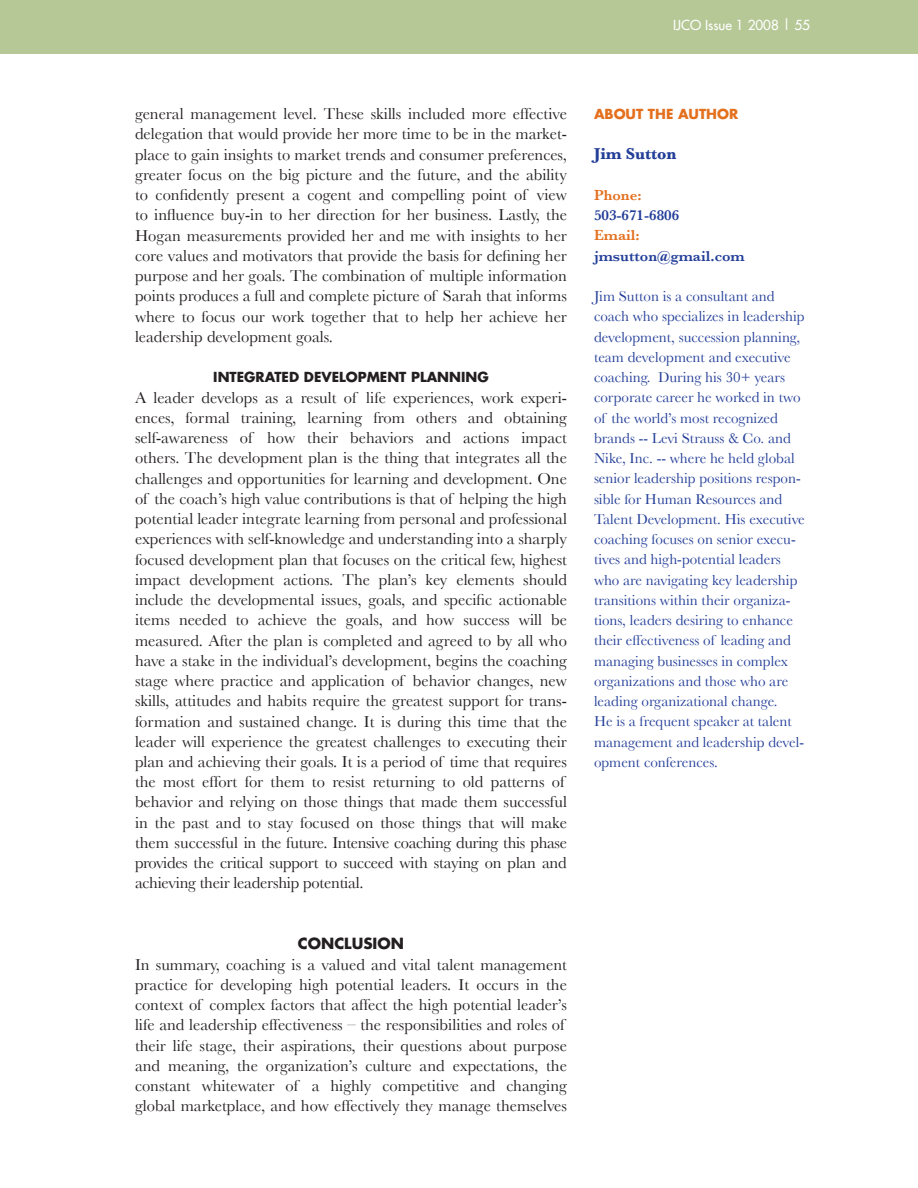
<style>
.page{position:relative;width:918px;height:1188px;background:#fff}
.page>*{position:absolute;margin:0;border:0;box-sizing:border-box;transform-origin:0 0}
.t1{font:16.5px/20.2px "Baskerville";color:#231f20}
.t2{font:700 16.5px "Baskerville";color:#233e98}
.t3{font:15px/20.2px "Baskerville";color:#233e98}
.t4{font:600 15px "Baskerville";color:#233e98}
.t5{font:600 15px "Baskerville";color:#e4701e}
.t6{font:700 15px "Futura";color:#231f20}
.t7{font:700 13.5px "Futura";color:#231f20}
.t8{font:13.5px "Futura";color:#fff}
.t9{font:700 13.5px "Futura";color:#e4701e}
</style>
<div class="page">
<div style="left:0;top:0;width:918px;height:54px;background:#b6c896"></div>
<p class="t8" style="left:673px;top:16px;width:138px">IJCO Issue 1 2008 | 55</p>
<p class="t1" style="left:135px;top:103px;width:434px;text-align:justify">general management level. These skills included more effective delegation that would provide her more time to be in the market&shy;place to gain insights to market trends and consumer preferences, greater focus on the big picture and the future, and the ability to confidently present a cogent and compelling point of view to influence buy-in to her direction for her business. Lastly, the Hogan measurements provided her and me with insights to her core values and motivators that provide the basis for defining her purpose and her goals. The combination of multiple information points produces a full and complete picture of Sarah that informs where to focus our work together that to help her achieve her leadership development goals.</p>
<p class="t7" style="left:213px;top:368px;width:52px">INTEGRAT</p>
<p class="t7" style="left:282px;top:368px;width:150px">ED DEVELOPMENT PLANN</p>
<p class="t7" style="left:461px;top:368px;width:29px">ING</p>
<p class="t1" style="left:135px;top:387px;width:434px">A leader develops as a result of life experiences, work experi&shy;ences, formal training, learning from others and obtaining self-awareness of how their behaviors and actions impact others. The development plan is the thing that integrates all the challenges and opportunities for learning and development. One of the coach’s high value contributions is that of helping the high potential leader integrate learning from personal and professional experiences with self-knowledge and understanding into a sharply focused development plan that focuses on the critical few, highest impact development actions. The plan’s key elements should include the developmental issues, goals, and specific actionable items needed to achieve the goals, and how success will be measured. After the plan is completed and agreed to by all who have a stake in the individual’s development, begins the coaching stage where practice and application of behavior changes, new skills, attitudes and habits require the greatest support for trans&shy;formation and sustained change. It is during this time that the leader will experience the greatest challenges to executing their plan and achieving their goals. It is a period of time that requires the most effort for them to resist returning to old patterns of behavior and relying on those things that made them successful in the past and to stay focused on those things that will make them successful in the future. Intensive coaching during this phase provides the critical support to succeed with staying on plan and achieving their leadership potential.</p>
<p class="t6" style="left:298px;top:933px;width:106px">CONCLUSION</p>
<p class="t1" style="left:135px;top:954px;width:434px">In summary, coaching is a valued and vital talent management practice for developing high potential leaders. It occurs in the context of complex factors that affect the high potential leader’s life and leadership effectiveness – the responsibilities and roles of their life stage, their aspirations, their questions about purpose and meaning, the organization’s culture and expectations, the constant whitewater of a highly competitive and changing global marketplace, and how effectively they manage themselves</p>
<p class="t9" style="left:594px;top:104px;width:12px">ABOU</p>
<p class="t9" style="left:636px;top:104px;width:104px">T THE AUTHOR</p>
<p class="t2" style="left:594px;top:144px;width:84px">Jim Sutton</p>
<p class="t5" style="left:594px;top:186px;width:49px">Phone:</p>
<p class="t4" style="left:594px;top:206px;width:87px">503-671-6806</p>
<p class="t5" style="left:594px;top:227px;width:47px">Email:</p>
<p class="t4" style="left:594px;top:247px;width:152px">jmsutton@gmail.com</p>
<p class="t3" style="left:594px;top:286px;width:212px">Jim Sutton is a consultant and coach who specializes in leadership development, succession planning, team development and executive coaching. During his 30+ years corporate career he worked in two of the world’s most recognized brands -- Levi Strauss &amp; Co. and<br>Nike, Inc. -- where he held global senior leadership positions respon&shy;sible for Human Resources and<br>Talent Development. His executive coaching focuses on senior execu&shy;tives and high-potential leaders who are navigating key leadership transitions within their organiza&shy;tions, leaders desiring to enhance their effectiveness of leading and managing businesses in complex organizations and those who are leading organizational change.<br>He is a frequent speaker at talent management and leadership devel&shy;opment conferences.</p>
</div>
